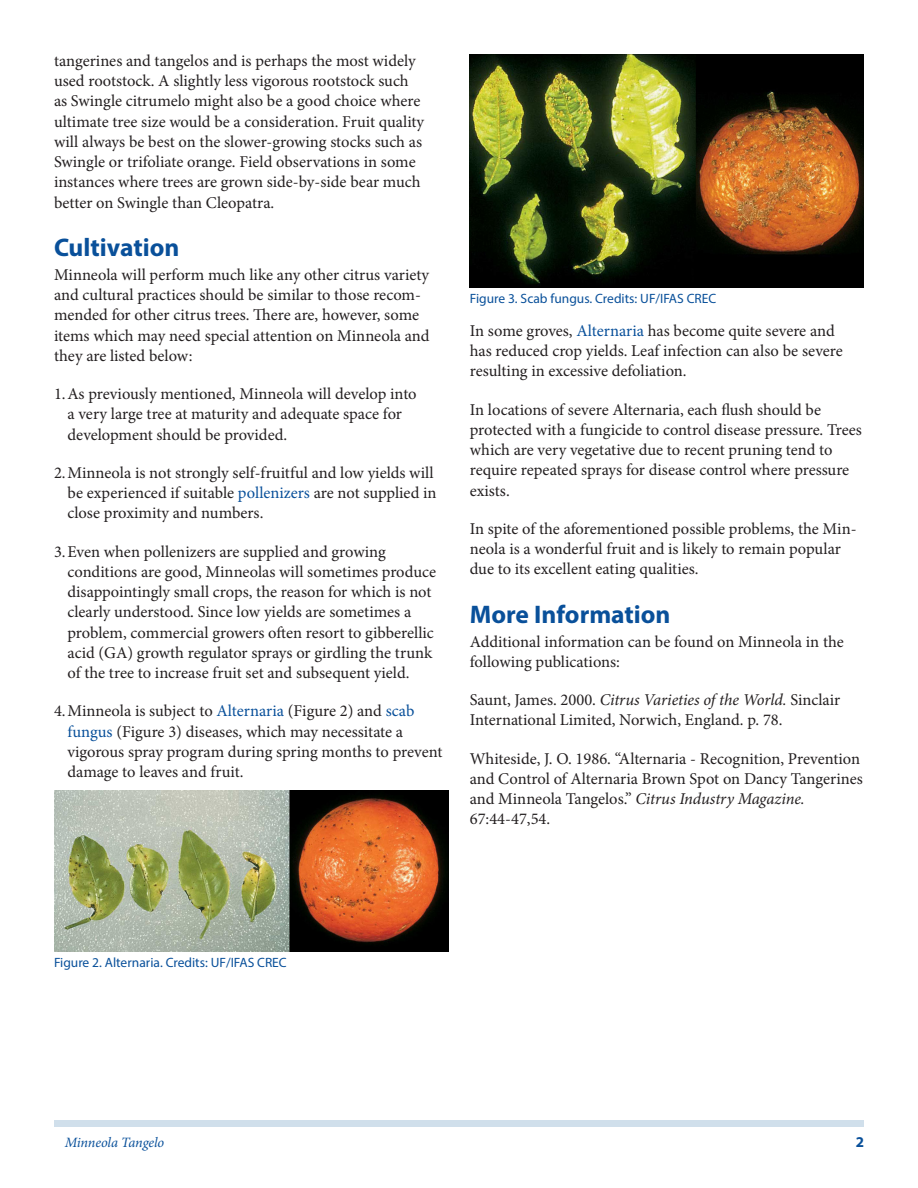
<style>
.page{position:relative;width:918px;height:1188px;background:#fff}
.page>*{position:absolute;margin:0;border:0;box-sizing:border-box;transform-origin:0 0}
.SectionHeading0{font:700 25.5px "Myriad Pro";color:#09509a}
.Paragraph{font:16.5px/20.2px "Minion Pro";color:#231f20}
.t1{font:700 15px "Myriad Pro";color:#09509a}
.RunningTitleItalics{font:italic 14.25px "Minion Pro";letter-spacing:-.015em;color:#09509a}
.FigureCaption{font:13.5px "Myriad Pro";color:#09509a}
.s1{color:#09509a}
.s2{font-style:italic}
</style>
<div class="page">
<div style="left:54px;top:1120px;width:810px;height:7px;background:#d0dfeb"></div>
<img style="left:54px;top:791px;width:394px;height:161px">
<img style="left:470px;top:54px;width:394px;height:234px">
<p class="Paragraph" style="left:54px;top:51px;width:372px">tangerines and tangelos and is perhaps the most widely used rootstock. A slightly less vigorous rootstock such as Swingle citrumelo might also be a good choice where ultimate tree size would be a consideration. Fruit quality will always be best on the slower-growing stocks such as Swingle or trifoliate orange. Field observations in some instances where trees are grown side-by-side bear much better on Swingle than Cleopatra.</p>
<p class="SectionHeading0" style="left:54px;top:231px;width:127px">Cultivation</p>
<p class="Paragraph" style="left:54px;top:265px;width:377px">Minneola will perform much like any other citrus variety and cultural practices should be similar to those recom&shy;mended for other citrus trees. There are, however, some items which may need special attention on Minneola and they are listed below:</p>
<p class="Paragraph" style="left:68px;top:384px;width:351px;text-indent:-14px">1.As previously mentioned, Minneola will develop into a very large tree at maturity and adequate space for development should be provided.</p>
<p class="Paragraph" style="left:68px;top:463px;width:371px;text-indent:-14px">2.Minneola is not strongly self-fruitful and low yields will be experienced if suitable <span class="s1">pollenizers</span> are not supplied in close proximity and numbers.</p>
<p class="Paragraph" style="left:68px;top:541px;width:370px;text-indent:-14px">3.Even when pollenizers are supplied and growing conditions are good, Minneolas will sometimes produce disappointingly small crops, the reason for which is not clearly understood. Since low yields are sometimes a problem, commercial growers often resort to gibberellic acid (GA) growth regulator sprays or girdling the trunk of the tree to increase fruit set and subsequent yield.</p>
<p class="Paragraph" style="left:68px;top:701px;width:376px;text-indent:-14px">4.Minneola is subject to <span class="s1">Alternaria</span> (Figure 2) and <span class="s1">scab fungus</span> (Figure 3) diseases, which may necessitate a vigorous spray program during spring months to prevent damage to leaves and fruit.</p>
<p class="FigureCaption" style="left:470px;top:290px;width:248px">Figure 3. Scab fungus. Credits: UF/IFAS CREC</p>
<p class="Paragraph" style="left:470px;top:321px;width:374px">In some groves, <span class="s1">Alternaria</span> has become quite severe and has reduced crop yields. Leaf infection can also be severe resulting in excessive defoliation.</p>
<p class="Paragraph" style="left:470px;top:399px;width:394px">In locations of severe Alternaria, each flush should be protected with a fungicide to control disease pressure. Trees which are very vegetative due to recent pruning tend to require repeated sprays for disease control where pressure exists.</p>
<p class="Paragraph" style="left:470px;top:519px;width:388px">In spite of the aforementioned possible problems, the Min&shy;neola is a wonderful fruit and is likely to remain popular due to its excellent eating qualities.</p>
<p class="SectionHeading0" style="left:470px;top:598px;width:202px">More Information</p>
<p class="Paragraph" style="left:470px;top:631px;width:376px">Additional information can be found on Minneola in the following publications:</p>
<p class="Paragraph" style="left:470px;top:690px;width:372px">Saunt, James. 2000. <span class="s2">Citrus Varieties of the World.</span> Sinclair<br>International Limited, Norwich, England. p. 78.</p>
<p class="Paragraph" style="left:470px;top:748px;width:394px">Whiteside, J. O. 1986. “Alternaria - Recognition, Prevention and Control of Alternaria Brown Spot on Dancy Tangerines and Minneola Tangelos.” <span class="s2">Citrus Industry Magazine.<br></span>67:44-47,54.</p>
<p class="FigureCaption" style="left:54px;top:954px;width:234px">Figure 2. Alternaria. Credits: UF/IFAS CREC</p>
<p class="RunningTitleItalics" style="left:65px;top:1133px;width:101px">Minneola Tangelo</p>
<p class="t1" style="left:856px;top:1133px;width:10px">2</p>
</div>
